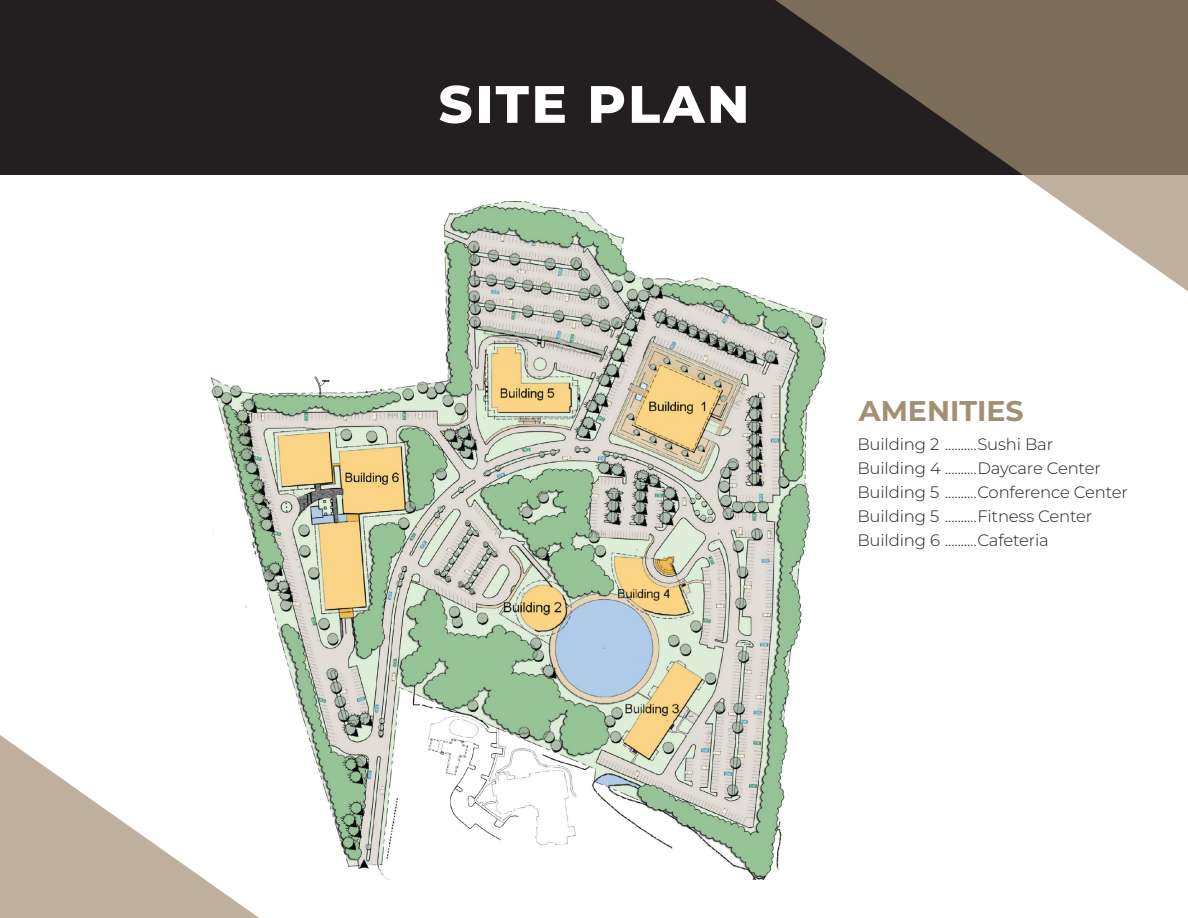
<style>
.page{position:relative;width:1188px;height:918px;background:#fff}
.page>*{position:absolute;margin:0;border:0;box-sizing:border-box;transform-origin:0 0}
.t1{font:800 52.5px "Montserrat";letter-spacing:.05em;color:#fff}
.t2{font:700 28.5px "Montserrat";color:#a38f72}
.t3{font:300 16.5px "Montserrat";letter-spacing:-.01em;color:#231f20}
</style>
<div class="page">
<img style="left:210px;top:202px;width:617px;height:677px">
<div style="left:0;top:0;width:1188px;height:175px;background:#231f20"></div>
<svg style="left:774px;top:0;width:414px;height:292px"></svg>
<svg style="left:0;top:735px;width:259px;height:183px"></svg>
<p class="t1" style="left:439px;top:66px;width:312px">SITE PLAN</p>
<p class="t2" style="left:859px;top:391px;width:166px">AMENITIES</p>
<p class="t3" style="left:857px;top:433px;width:197px">Building 2 ..........Sushi Bar</p>
<p class="t3" style="left:857px;top:457px;width:245px">Building 4 ..........Daycare Center</p>
<p class="t3" style="left:857px;top:481px;width:272px">Building 5 ..........Conference Center</p>
<p class="t3" style="left:857px;top:505px;width:236px">Building 5 ..........Fitness Center</p>
<p class="t3" style="left:857px;top:529px;width:193px">Building 6 ..........Cafeteria</p>
</div>
